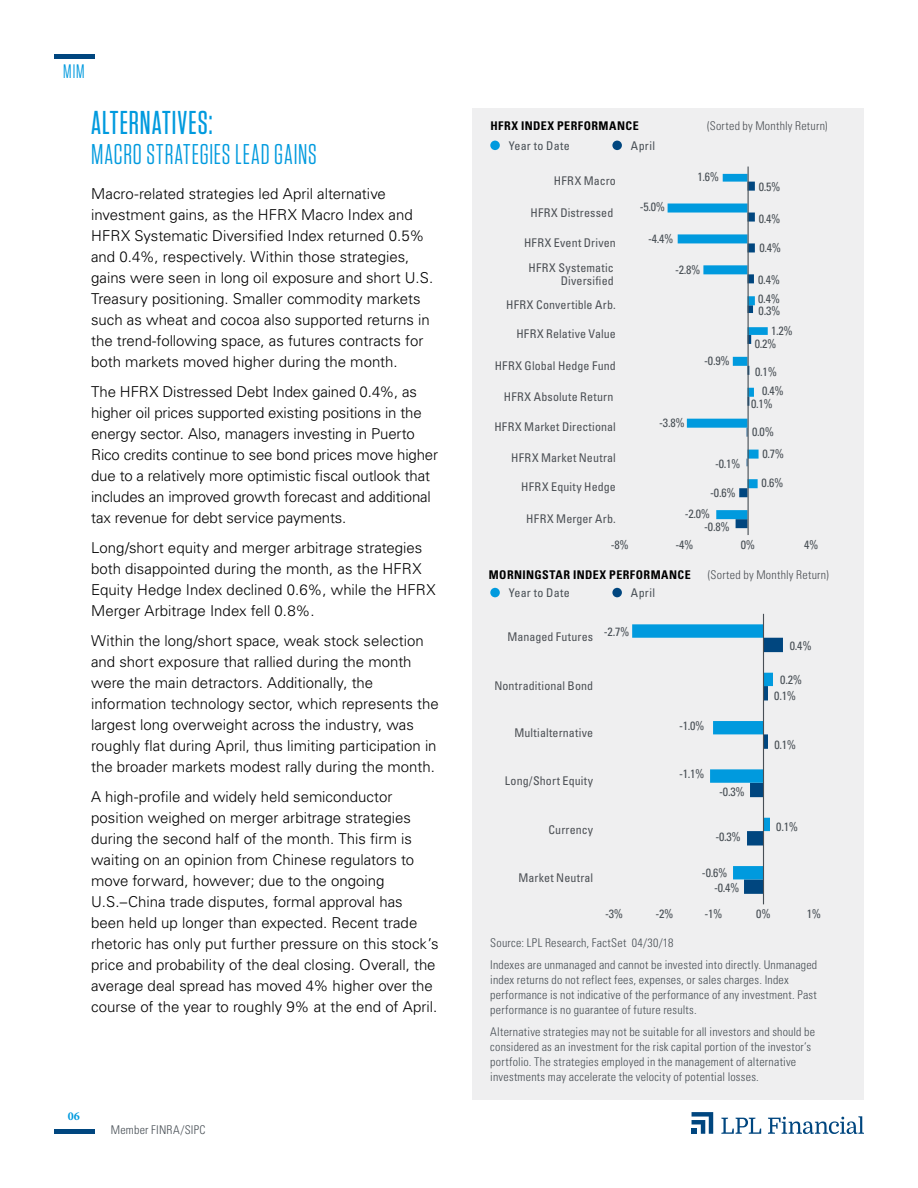
<style>
.page{position:relative;width:918px;height:1188px;background:#fff}
.page>*{position:absolute;margin:0;border:0;box-sizing:border-box;transform-origin:0 0}
.t1{font:500 33px "Tungsten Narrow";letter-spacing:.03em;color:#009ade}
.t2{font:28.5px "Tungsten Narrow";letter-spacing:.03em;color:#009ade}
.t3{font:19.5px "Tungsten Narrow";color:#009ade}
.t4{font:300 15px/21px "Univers LT Std";color:#000}
.t5{font:300 condensed 12px/15px "Univers LT Std";letter-spacing:.015em;color:#484f55}
.t6{font:condensed 12px/13.5px "Univers LT Std";letter-spacing:.015em;color:#4c5055;text-align:right}
.t7{font:condensed 12px/16.5px "Univers LT Std";letter-spacing:.025em;color:#484f55}
.t8{font:700 condensed 12px "Univers LT Std";letter-spacing:.035em;color:#000}
.t9{font:300 condensed 12px "Univers LT Std";letter-spacing:.02em;color:#4b4f54}
.t10{font:700 12px "Minion Pro";color:#009ade}
</style>
<div class="page">
<hr style="left:54px;top:1130px;width:40px;height:4px;background:#00467f">
<hr style="left:54px;top:54px;width:40px;height:4px;background:#00467f">
<svg style="left:692px;top:1112px;width:21px;height:22px"></svg>
<svg style="left:721px;top:1118px;width:40px;height:16px"></svg>
<svg style="left:768px;top:1116px;width:96px;height:18px"></svg>
<div style="left:472px;top:108px;width:392px;height:991px;background:#efeff0"></div>
<svg style="left:632px;top:624px;width:151px;height:270px"></svg>
<hr style="left:763px;top:614px;width:1px;height:290px;background:#484f55">
<svg style="left:668px;top:174px;width:100px;height:354px"></svg>
<hr style="left:748px;top:167px;width:1px;height:368px;background:#484f55">
<div style="left:490px;top:141px;width:10px;height:9px;background:#009ade;border-radius:50%"></div>
<div style="left:612px;top:141px;width:10px;height:9px;background:#00467f;border-radius:50%"></div>
<div style="left:490px;top:588px;width:10px;height:9px;background:#009ade;border-radius:50%"></div>
<div style="left:612px;top:588px;width:10px;height:9px;background:#00467f;border-radius:50%"></div>
<h3 class="t3" style="left:63px;top:62px;width:23px">MIM</h3>
<h1 class="t1" style="left:91px;top:106px;width:123px">ALTERNATIVES:</h1>
<h2 class="t2" style="left:91px;top:140px;width:227px">MACRO STRATEGIES LEAD GAINS</h2>
<p class="t4" style="left:91px;top:183px;width:344px">Macro-related strategies led April alternative investment gains, as the HFRX Macro Index and HFRX Systematic Diversified Index returned 0.5% and 0.4%, respectively. Within those strategies, gains were seen in long oil exposure and short U.S.<br>Treasury positioning. Smaller commodity markets such as wheat and cocoa also supported returns in the trend-following space, as futures contracts for both markets moved higher during the month.</p>
<p class="t4" style="left:91px;top:381px;width:348px">The HFRX Distressed Debt Index gained 0.4%, as higher oil prices supported existing positions in the energy sector. Also, managers investing in Puerto Rico credits continue to see bond prices move higher due to a relatively more optimistic fiscal outlook that includes an improved growth forecast and additional tax revenue for debt service payments.</p>
<p class="t4" style="left:91px;top:537px;width:346px">Long/short equity and merger arbitrage strategies both disappointed during the month, as the HFRX Equity Hedge Index declined 0.6%, while the HFRX Merger Arbitrage Index fell 0.8%.</p>
<p class="t4" style="left:91px;top:630px;width:349px">Within the long/short space, weak stock selection and short exposure that rallied during the month were the main detractors. Additionally, the information technology sector, which represents the largest long overweight across the industry, was roughly flat during April, thus limiting participation in the broader markets modest rally during the month.</p>
<p class="t4" style="left:91px;top:786px;width:349px">A high-profile and widely held semiconductor position weighed on merger arbitrage strategies during the second half of the month. This firm is waiting on an opinion from Chinese regulators to move forward, however; due to the ongoing U.S.–China trade disputes, formal approval has been held up longer than expected. Recent trade rhetoric has only put further pressure on this stock’s price and probability of the deal closing. Overall, the average deal spread has moved 4% higher over the course of the year to roughly 9% at the end of April.</p>
<p class="t10" style="left:68px;top:1108px;width:13px">06</p>
<p class="t5" style="left:111px;top:1122px;width:96px">Member FINRA/SIPC</p>
<p class="t8" style="left:490px;top:118px;width:150px">HFRX INDEX PERFORMANCE</p>
<p class="t9" style="left:707px;top:119px;width:122px">(Sorted by Monthly Return)</p>
<p class="t7" style="left:509px;top:137px;width:63px">Year to Date</p>
<p class="t7" style="left:631px;top:137px;width:26px">April</p>
<p class="t6" style="left:554px;top:173px;width:64px">HFRX Macro</p>
<p class="t7" style="left:698px;top:169px;width:23px">1.6%</p>
<p class="t6" style="left:530px;top:205px;width:84px">HFRX Distressed</p>
<p class="t6" style="left:524px;top:236px;width:93px">HFRX Event Driven</p>
<p class="t6" style="left:529px;top:261px;width:87px">HFRX Systematic<br>Diversified</p>
<p class="t6" style="left:506px;top:297px;width:111px">HFRX Convertible Arb.</p>
<p class="t6" style="left:516px;top:327px;width:101px">HFRX Relative Value</p>
<p class="t6" style="left:495px;top:359px;width:123px">HFRX Global Hedge Fund</p>
<p class="t6" style="left:504px;top:389px;width:111px">HFRX Absolute Return</p>
<p class="t6" style="left:494px;top:420px;width:123px">HFRX Market Directional</p>
<p class="t6" style="left:511px;top:451px;width:106px">HFRX Market Neutral</p>
<p class="t6" style="left:521px;top:480px;width:96px">HFRX Equity Hedge</p>
<p class="t6" style="left:526px;top:512px;width:91px">HFRX Merger Arb.</p>
<p class="t7" style="left:640px;top:198px;width:27px">-5.0%</p>
<p class="t7" style="left:648px;top:230px;width:27px">-4.4%</p>
<p class="t7" style="left:675px;top:261px;width:27px">-2.8%</p>
<p class="t7" style="left:704px;top:352px;width:27px">-0.9%</p>
<p class="t7" style="left:659px;top:415px;width:27px">-3.8%</p>
<p class="t7" style="left:715px;top:455px;width:27px">-0.1%</p>
<p class="t7" style="left:710px;top:484px;width:27px">-0.6%</p>
<p class="t7" style="left:704px;top:507px;width:27px;line-height:12.8px;text-indent:-20px">-2.0% -0.8%</p>
<p class="t7" style="left:759px;top:179px;width:23px">0.5%</p>
<p class="t7" style="left:759px;top:210px;width:23px">0.4%</p>
<p class="t7" style="left:759px;top:239px;width:23px">0.4%</p>
<p class="t7" style="left:758px;top:270px;width:23px;line-height:19.2px">0.4%<br>0.4%</p>
<p class="t7" style="left:771px;top:301px;width:23px;line-height:19.5px;text-indent:-12px">0.3%<br>1.2%</p>
<p class="t7" style="left:755px;top:335px;width:23px">0.2%</p>
<p class="t7" style="left:755px;top:364px;width:23px">0.1%</p>
<p class="t7" style="left:751px;top:395px;width:23px">0.1%</p>
<p class="t7" style="left:762px;top:420px;width:23px;line-height:22.5px;text-indent:-10px">0.0%<br>0.7%</p>
<p class="t7" style="left:762px;top:475px;width:23px">0.6%</p>
<p class="t7" style="left:762px;top:382px;width:23px">0.4%</p>
<p class="t7" style="left:611px;top:536px;width:20px">-8%</p>
<p class="t7" style="left:676px;top:536px;width:20px">-4%</p>
<p class="t7" style="left:741px;top:536px;width:16px">0%</p>
<p class="t7" style="left:804px;top:536px;width:16px">4%</p>
<p class="t8" style="left:489px;top:567px;width:203px">MORNINGSTAR INDEX PERFORMANCE</p>
<p class="t9" style="left:708px;top:567px;width:122px">(Sorted by Monthly Return)</p>
<p class="t7" style="left:509px;top:585px;width:63px">Year to Date</p>
<p class="t7" style="left:631px;top:585px;width:26px">April</p>
<p class="t6" style="left:507px;top:629px;width:124px">Managed Futures <sup>-2.7%</sup></p>
<p class="t6" style="left:494px;top:679px;width:100px">Nontraditional Bond</p>
<p class="t6" style="left:514px;top:726px;width:80px">Multialternative</p>
<p class="t6" style="left:505px;top:774px;width:90px">Long/Short Equity</p>
<p class="t6" style="left:548px;top:822px;width:46px">Currency</p>
<p class="t6" style="left:519px;top:871px;width:76px">Market Neutral</p>
<p class="t7" style="left:679px;top:718px;width:27px">-1.0%</p>
<p class="t7" style="left:679px;top:766px;width:27px">-1.1%</p>
<p class="t7" style="left:719px;top:784px;width:27px">-0.3%</p>
<p class="t7" style="left:715px;top:829px;width:27px">-0.3%</p>
<p class="t7" style="left:714px;top:865px;width:27px;line-height:15px;text-indent:-12px">-0.6% -0.4%</p>
<p class="t7" style="left:790px;top:637px;width:23px">0.4%</p>
<p class="t7" style="left:774px;top:671px;width:29px;text-align:center">0.2%<br>0.1%</p>
<p class="t7" style="left:774px;top:736px;width:23px">0.1%</p>
<p class="t7" style="left:776px;top:818px;width:23px">0.1%</p>
<p class="t7" style="left:605px;top:905px;width:20px">-3%</p>
<p class="t7" style="left:656px;top:905px;width:20px">-2%</p>
<p class="t7" style="left:705px;top:905px;width:20px">-1%</p>
<p class="t7" style="left:756px;top:905px;width:16px">0%</p>
<p class="t7" style="left:807px;top:905px;width:16px">1%</p>
<p class="t5" style="left:490px;top:932px;width:328px;line-height:21.8px">Source: LPL Research, FactSet 04/30/18<br>Indexes are unmanaged and cannot be invested into directly. Unmanaged</p>
<p class="t5" style="left:490px;top:972px;width:328px">index returns do not reflect fees, expenses, or sales charges. Index performance is not indicative of the performance of any investment. Past performance is no guarantee of future results.</p>
<p class="t5" style="left:490px;top:1024px;width:326px">Alternative strategies may not be suitable for all investors and should be considered as an investment for the risk capital portion of the investor’s portfolio. The strategies employed in the management of alternative investments may accelerate the velocity of potential losses.</p>
</div>
